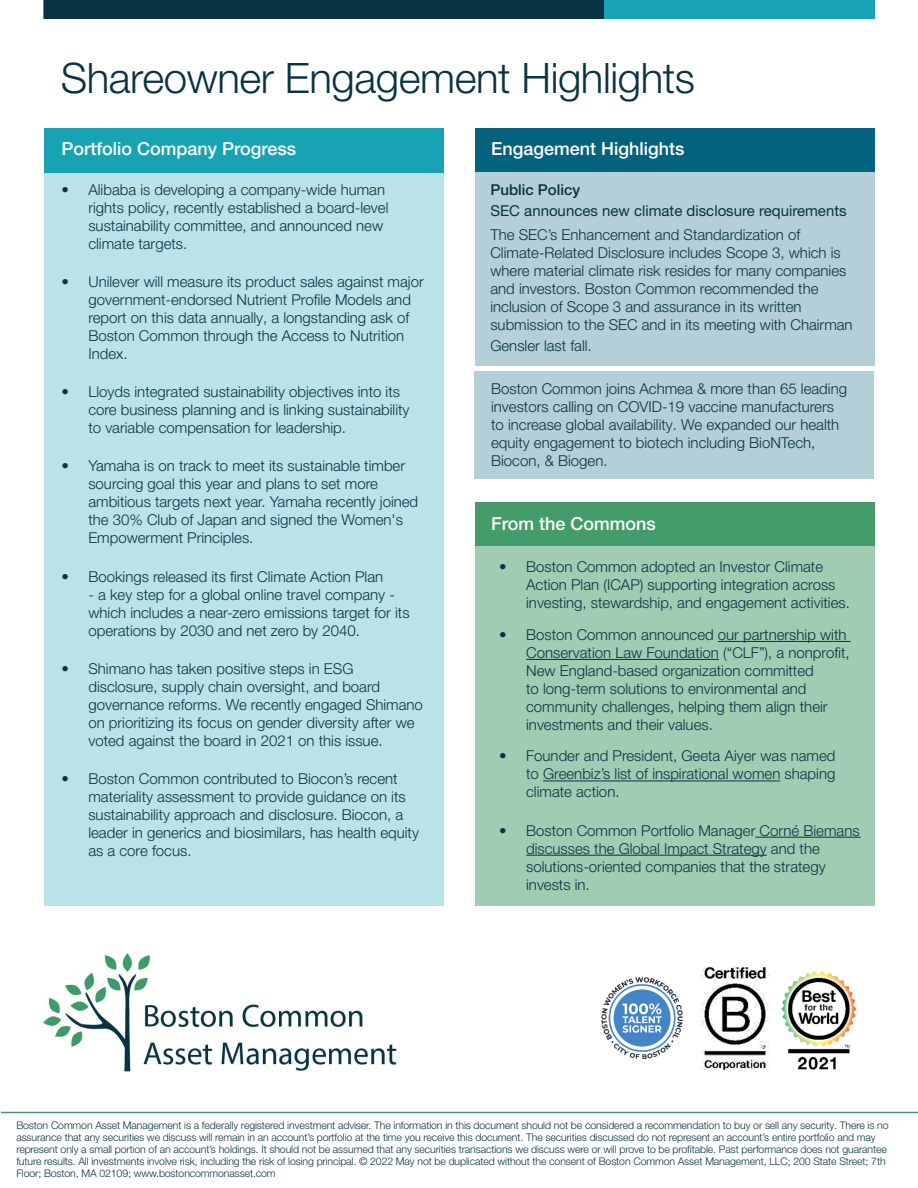
<style>
.page{position:relative;width:918px;height:1188px;background:#fff}
.page>*{position:absolute;margin:0;border:0;box-sizing:border-box;transform-origin:0 0}
.t1{font:300 42px "Helvetica Neue LT Pro";letter-spacing:-.01em;color:#093342}
.t2{font:500 18px "Helvetica Neue LT Pro";color:#fff}
.t3{font:300 15px/18px "Helvetica Neue LT Pro";color:#093342}
.t4{font:15px "Helvetica Neue LT Pro";color:#093342}
.t5{font:500 15px "Helvetica Neue LT Pro";color:#093342}
.t6{font:300 10.5px/12px "Helvetica Neue LT Pro";letter-spacing:-.01em;color:#093342}
</style>
<div class="page">
<hr style="left:1px;top:1112px;width:917px;height:1px;background:#439c6a">
<img style="left:601px;top:976px;width:82px;height:84px">
<div style="left:475px;top:128px;width:400px;height:45px;background:#05627f"></div>
<div style="left:44px;top:128px;width:400px;height:45px;background:#17a3b3"></div>
<div style="left:44px;top:173px;width:400px;height:732px;background:#b9e3e8"></div>
<div style="left:475px;top:502px;width:400px;height:44px;background:#439c6a"></div>
<div style="left:475px;top:546px;width:400px;height:359px;background:#a0ccb3"></div>
<hr style="left:718px;top:641px;width:133px;height:1px;background:#093342">
<hr style="left:526px;top:659px;width:193px;height:1px;background:#093342">
<hr style="left:543px;top:781px;width:237px;height:1px;background:#093342">
<hr style="left:755px;top:837px;width:106px;height:1px;background:#093342">
<hr style="left:526px;top:855px;width:241px;height:1px;background:#093342">
<div style="left:474px;top:371px;width:400px;height:108px;background:#b4cfd8"></div>
<div style="left:475px;top:173px;width:400px;height:193px;background:#b4cfd8"></div>
<div style="left:43px;top:0;width:832px;height:19px;background:#17a3b3"></div>
<div style="left:44px;top:0;width:560px;height:19px;background:#093342"></div>
<img style="left:701px;top:966px;width:156px;height:105px">
<img style="left:44px;top:953px;width:353px;height:118px">
<h1 class="t1" style="left:61px;top:52px;width:636px">Shareowner Engagement Highlights</h1>
<p class="t2" style="left:61px;top:138px;width:236px">Portfolio Company Progress</p>
<p class="t3" style="left:88px;top:180px;width:302px;text-indent:-27px">• Alibaba is developing a company-wide human rights policy, recently established a board-level sustainability committee, and announced new climate targets.</p>
<p class="t3" style="left:88px;top:272px;width:337px;text-indent:-27px">• Unilever will measure its product sales against major government-endorsed Nutrient Profile Models and report on this data annually, a longstanding ask of Boston Common through the Access to Nutrition Index.</p>
<p class="t3" style="left:88px;top:383px;width:323px;text-indent:-27px">• Lloyds integrated sustainability objectives into its core business planning and is linking sustainability to variable compensation for leadership.</p>
<p class="t3" style="left:88px;top:457px;width:331px;text-indent:-27px">• Yamaha is on track to meet its sustainable timber sourcing goal this year and plans to set more ambitious targets next year. Yamaha recently joined the 30% Club of Japan and signed the Women's Empowerment Principles.</p>
<p class="t3" style="left:61px;top:567px;width:323px">• Bookings released its first Climate Action Plan</p>
<p class="t3" style="left:88px;top:585px;width:323px">- a key step for a global online travel company - which includes a near-zero emissions target for its operations by 2030 and net zero by 2040.</p>
<p class="t3" style="left:88px;top:659px;width:336px;text-indent:-27px">• Shimano has taken positive steps in ESG disclosure, supply chain oversight, and board governance reforms. We recently engaged Shimano on prioritizing its focus on gender diversity after we voted against the board in 2021 on this issue.</p>
<p class="t3" style="left:88px;top:770px;width:332px;text-indent:-27px">• Boston Common contributed to Biocon’s recent materiality assessment to provide guidance on its sustainability approach and disclosure. Biocon, a leader in generics and biosimilars, has health equity as a core focus.</p>
<p class="t2" style="left:491px;top:138px;width:195px">Engagement Highlights</p>
<p class="t5" style="left:490px;top:180px;width:91px">Public Policy</p>
<p class="t4" style="left:490px;top:201px;width:358px">SEC announces new climate disclosure requirements</p>
<p class="t3" style="left:490px;top:226px;width:364px">The SEC’s Enhancement and Standardization of Climate-Related Disclosure includes Scope 3, which is where material climate risk resides for many companies and investors. Boston Common recommended the inclusion of Scope 3 and assurance in its written submission to the SEC and in its meeting with Chairman</p>
<p class="t3" style="left:490px;top:337px;width:103px">Gensler last fall.</p>
<p class="t3" style="left:491px;top:379px;width:357px">Boston Common joins Achmea &amp; more than 65 leading investors calling on COVID-19 vaccine manufacturers to increase global availability. We expanded our health equity engagement to biotech including BioNTech, Biocon, &amp; Biogen.</p>
<p class="t2" style="left:491px;top:513px;width:166px">From the Commons</p>
<p class="t3" style="left:526px;top:558px;width:325px;text-indent:-27px">• Boston Common adopted an Investor Climate<br>Action Plan (ICAP) supporting integration across investing, stewardship, and engagement activities.</p>
<p class="t3" style="left:526px;top:625px;width:325px;text-indent:-27px">• Boston Common announced our partnership with Conservation Law Foundation (“CLF”), a nonprofit, New England-based organization committed<br>to long-term solutions to environmental and community challenges, helping them align their investments and their values.</p>
<p class="t3" style="left:526px;top:747px;width:311px;text-align:justify;text-indent:-27px">• Founder and President, Geeta Aiyer was named to Greenbiz’s list of inspirational women shaping climate action.</p>
<p class="t3" style="left:526px;top:821px;width:335px;text-indent:-27px">• Boston Common Portfolio Manager Corné Biemans discusses the Global Impact Strategy and the solutions-oriented companies that the strategy invests in.</p>
<p class="t6" style="left:16px;top:1119px;width:874px">Boston Common Asset Management is a federally registered investment adviser. The information in this document should not be considered a recommendation to buy or sell any security. There is no assurance that any securities we discuss will remain in an account’s portfolio at the time you receive this document. The securities discussed do not represent an account’s entire portfolio and may represent only a small portion of an account’s holdings. It should not be assumed that any securities transactions we discuss were or will prove to be profitable. Past performance does not guarantee future results. All investments involve risk, including the risk of losing principal. © 2022 May not be duplicated without the consent of Boston Common Asset Management, LLC; 200 State Street; 7th Floor; Boston, MA 02109; www.bostoncommonasset.com</p>
</div>
